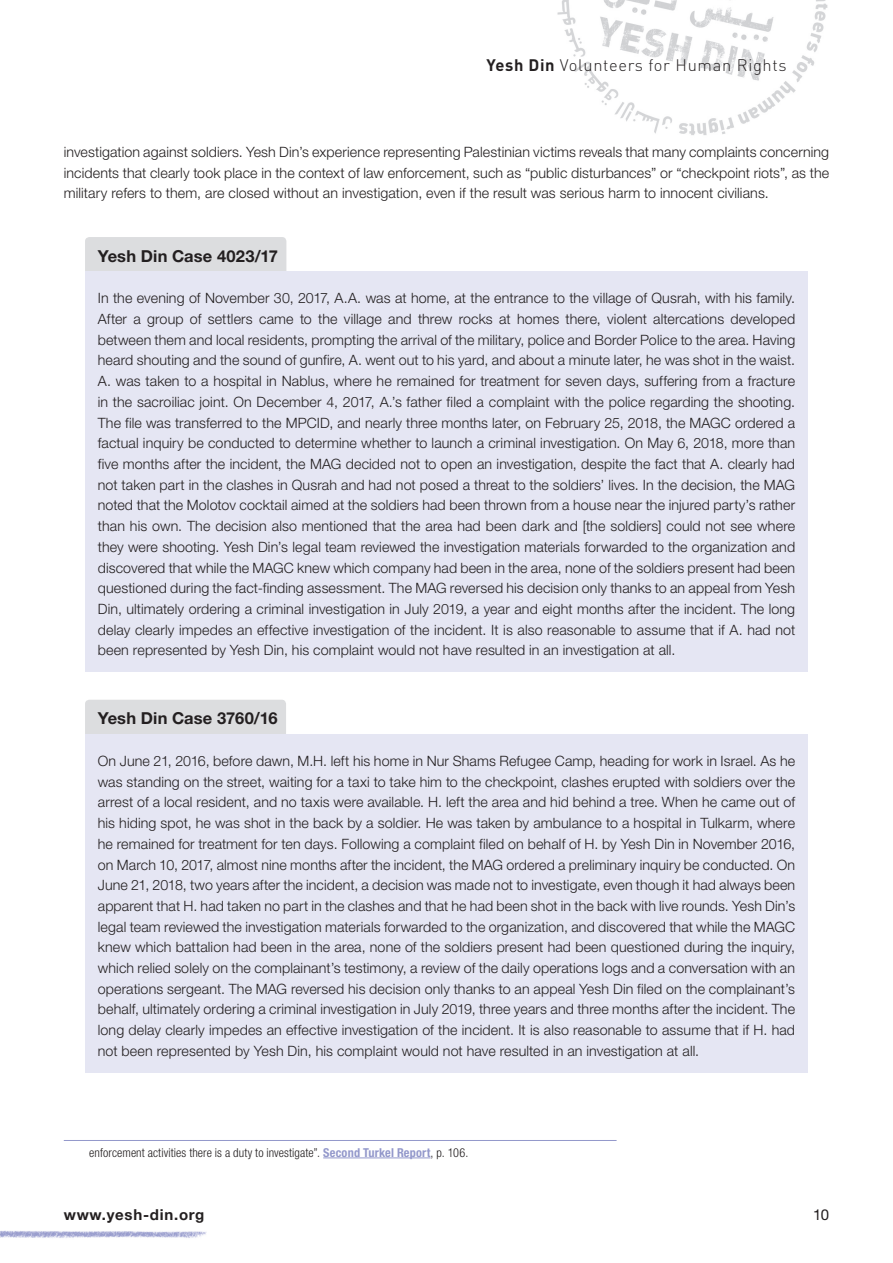
<style>
.page{position:relative;width:893px;height:1263px;background:#fff}
.page>*{position:absolute;margin:0;border:0;box-sizing:border-box;transform-origin:0 0}
.t1{font:700 16.5px "Helvetica Neue LT Std";letter-spacing:.01em;color:#231f20}
.t2{font:300 16.5px "DIN";letter-spacing:.04em;color:#231f20}
.t3{font:700 15px "Helvetica Neue";letter-spacing:.05em;color:#231f20}
.t4{font:15px "Helvetica Neue LT Std";color:#231f20}
.t5{font:300 14.25px/20.7px "Helvetica Neue LT Std";letter-spacing:.01em;color:#231f20;text-align:justify}
.t6{font:300 condensed 12.3px "Helvetica Neue LT Std";letter-spacing:.005em;color:#231f20}
.s1{font-weight:700}
.s2{font-weight:700;color:#9398cb}
</style>
<div class="page">
<img style="left:0;top:1230px;width:206px;height:8px">
<img style="left:557px;top:0;width:271px;height:135px">
<div style="left:85px;top:237px;width:201px;height:35px;background:#dcdddf"></div>
<div style="left:85px;top:272px;width:723px;height:400px;background:#e5e6f3"></div>
<div style="left:85px;top:700px;width:201px;height:34px;background:#dcdddf"></div>
<div style="left:85px;top:734px;width:723px;height:338px;background:#e5e6f3"></div>
<hr style="left:64px;top:1140px;width:553px;height:1px;background:#9398cb">
<hr style="left:323px;top:1157px;width:108px;height:1px;background:#9398cb">
<p class="t2" style="left:487px;top:55px;width:302px"><span class="s1">Yesh Din</span> Volunteers for Human Rights</p>
<p class="t5" style="left:64px;top:141px;width:767px">investigation against soldiers. Yesh Din’s experience representing Palestinian victims reveals that many complaints concerning incidents that clearly took place in the context of law enforcement, such as “public disturbances” or “checkpoint riots”, as the military refers to them, are closed without an investigation, even if the result was serious harm to innocent civilians.</p>
<p class="t1" style="left:98px;top:245px;width:182px">Yesh Din Case 4023/17</p>
<p class="t5" style="left:98px;top:288px;width:699px">In the evening of November 30, 2017, A.A. was at home, at the entrance to the village of Qusrah, with his family.<br>After a group of settlers came to the village and threw rocks at homes there, violent altercations developed between them and local residents, prompting the arrival of the military, police and Border Police to the area. Having heard shouting and the sound of gunfire, A. went out to his yard, and about a minute later, he was shot in the waist.<br>A. was taken to a hospital in Nablus, where he remained for treatment for seven days, suffering from a fracture in the sacroiliac joint. On December 4, 2017, A.’s father filed a complaint with the police regarding the shooting.<br>The file was transferred to the MPCID, and nearly three months later, on February 25, 2018, the MAGC ordered a factual inquiry be conducted to determine whether to launch a criminal investigation. On May 6, 2018, more than five months after the incident, the MAG decided not to open an investigation, despite the fact that A. clearly had not taken part in the clashes in Qusrah and had not posed a threat to the soldiers’ lives. In the decision, the MAG noted that the Molotov cocktail aimed at the soldiers had been thrown from a house near the injured party’s rather than his own. The decision also mentioned that the area had been dark and [the soldiers] could not see where they were shooting. Yesh Din’s legal team reviewed the investigation materials forwarded to the organization and discovered that while the MAGC knew which company had been in the area, none of the soldiers present had been questioned during the fact-finding assessment. The MAG reversed his decision only thanks to an appeal from Yesh Din, ultimately ordering a criminal investigation in July 2019, a year and eight months after the incident. The long delay clearly impedes an effective investigation of the incident. It is also reasonable to assume that if A. had not been represented by Yesh Din, his complaint would not have resulted in an investigation at all.</p>
<p class="t1" style="left:98px;top:708px;width:181px">Yesh Din Case 3760/16</p>
<p class="t5" style="left:98px;top:750px;width:699px">On June 21, 2016, before dawn, M.H. left his home in Nur Shams Refugee Camp, heading for work in Israel. As he was standing on the street, waiting for a taxi to take him to the checkpoint, clashes erupted with soldiers over the arrest of a local resident, and no taxis were available. H. left the area and hid behind a tree. When he came out of his hiding spot, he was shot in the back by a soldier. He was taken by ambulance to a hospital in Tulkarm, where he remained for treatment for ten days. Following a complaint filed on behalf of H. by Yesh Din in November 2016, on March 10, 2017, almost nine months after the incident, the MAG ordered a preliminary inquiry be conducted. On June 21, 2018, two years after the incident, a decision was made not to investigate, even though it had always been apparent that H. had taken no part in the clashes and that he had been shot in the back with live rounds. Yesh Din’s legal team reviewed the investigation materials forwarded to the organization, and discovered that while the MAGC knew which battalion had been in the area, none of the soldiers present had been questioned during the inquiry, which relied solely on the complainant’s testimony, a review of the daily operations logs and a conversation with an operations sergeant. The MAG reversed his decision only thanks to an appeal Yesh Din filed on the complainant’s behalf, ultimately ordering a criminal investigation in July 2019, three years and three months after the incident. The long delay clearly impedes an effective investigation of the incident. It is also reasonable to assume that if H. had not been represented by Yesh Din, his complaint would not have resulted in an investigation at all.</p>
<p class="t6" style="left:89px;top:1145px;width:381px">enforcement activities there is a duty to investigate”. <span class="s2">Second Turkel Report</span>, p. 106.</p>
<p class="t3" style="left:64px;top:1203px;width:142px">www.yesh-din.org</p>
<p class="t4" style="left:813px;top:1206px;width:17px">10</p>
</div>
